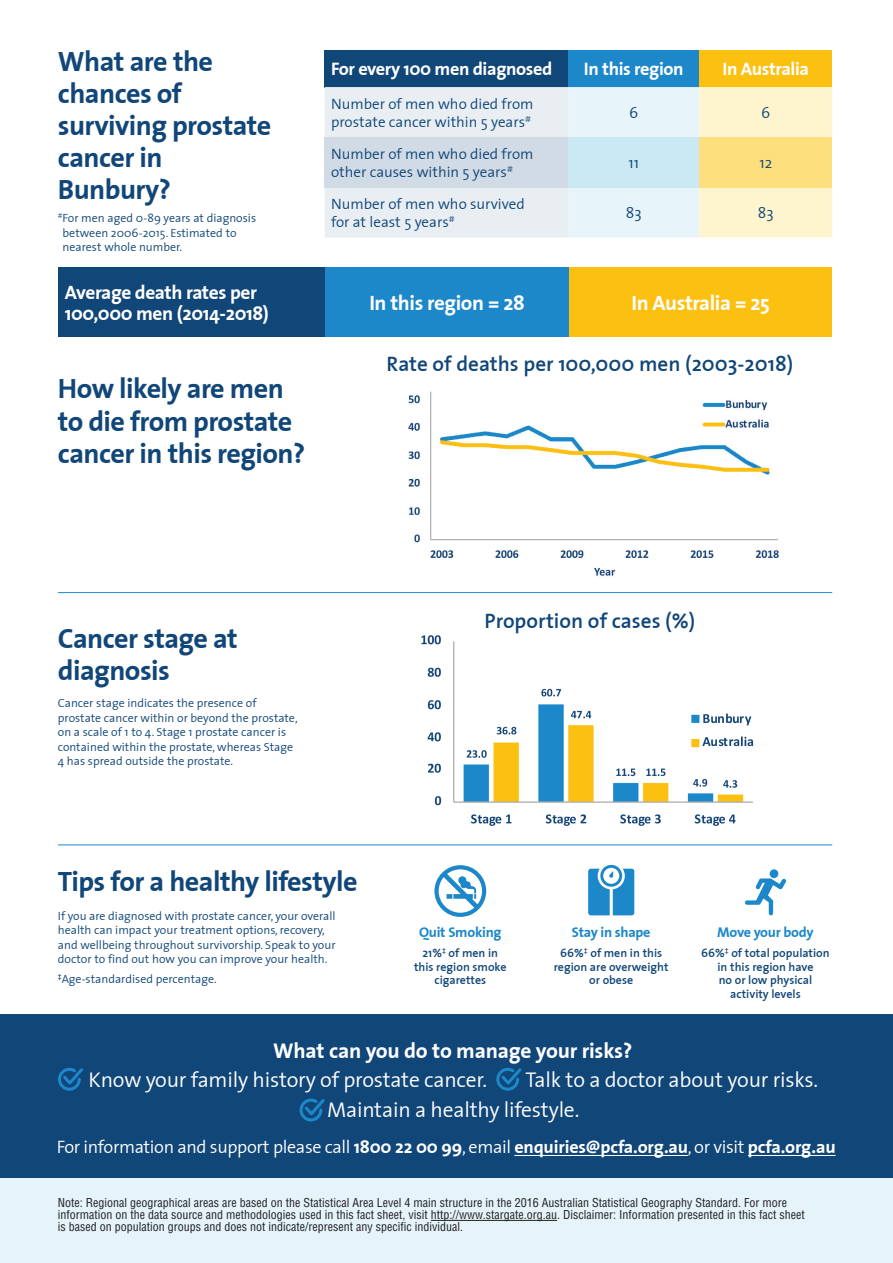
<style>
.page{position:relative;width:893px;height:1263px;background:#fff}
.page>*{position:absolute;margin:0;border:0;box-sizing:border-box;transform-origin:0 0}
.t1{font:700 28.2px/32.1px "The Sans Plain";letter-spacing:-.02em;color:#114678}
.t2{font:300 21.6px/30.8px "The Sans Plain";letter-spacing:-.01em;color:#fff}
.t3{font:700 21.6px "The Sans Plain";letter-spacing:-.01em;color:#fff}
.t4{font:600 21.15px "The Sans Plain";color:#114678}
.t5{font:700 21px "The Sans Plain";letter-spacing:-.02em;color:#fff}
.t6{font:700 19.5px/21.1px "The Sans Plain";letter-spacing:-.02em;color:#fff}
.t7{font:700 18.3px "The Sans Plain";letter-spacing:-.02em;color:#fff}
.t8{font:300 18.15px "The Sans Plain";letter-spacing:-.02em;color:#fff}
.t9{font:300 15.75px "The Sans Plain";color:#114678}
.t10{font:300 15px/18.1px "The Sans Plain";color:#114678}
.t11{font:700 14.25px "The Sans Plain";letter-spacing:-.02em;color:#1c87c9}
.t12{font:300 12px/14.4px "The Sans Plain";color:#114678}
.t13{font:condensed 12px/12px "Helvetica LT Std";color:#231f20}
.t14{font:600 12px/13.5px "The Sans Plain";color:#114678;text-align:center}
.s1{font-weight:700}
</style>
<div class="page">
<img style="left:421px;top:635px;width:333px;height:191px">
<img style="left:409px;top:391px;width:369px;height:185px">
<hr style="left:58px;top:592px;width:774px;height:1px;background:#1c87c9">
<hr style="left:58px;top:844px;width:774px;height:1px;background:#1c87c9">
<div style="left:58px;top:267px;width:267px;height:70px;background:#114678"></div>
<div style="left:325px;top:267px;width:245px;height:70px;background:#1c87c9"></div>
<div style="left:570px;top:267px;width:262px;height:70px;background:#fcc011"></div>
<svg style="left:434px;top:865px;width:52px;height:52px"></svg>
<svg style="left:588px;top:865px;width:46px;height:50px"></svg>
<svg style="left:745px;top:869px;width:41px;height:46px"></svg>
<div style="left:0;top:1121px;width:893px;height:142px;background:#e5f4fa"></div>
<hr style="left:431px;top:1220px;width:126px;height:1px;background:#231f20">
<div style="left:0;top:1015px;width:893px;height:163px;background:#114678"></div>
<div style="left:325px;top:50px;width:243px;height:37px;background:#114678"></div>
<div style="left:568px;top:50px;width:131px;height:37px;background:#1c87c9"></div>
<div style="left:699px;top:50px;width:133px;height:37px;background:#fcc011"></div>
<svg style="left:325px;top:87px;width:507px;height:151px;background:#edf1eb"></svg>
<div style="left:325px;top:137px;width:243px;height:50px;background:#d1dbe5"></div>
<div style="left:568px;top:137px;width:131px;height:50px;background:#cbe8f5"></div>
<div style="left:699px;top:137px;width:133px;height:50px;background:#fddf7e"></div>
<svg style="left:58px;top:1067px;width:25px;height:24px"></svg>
<svg style="left:496px;top:1067px;width:26px;height:24px"></svg>
<svg style="left:299px;top:1098px;width:26px;height:24px"></svg>
<hr style="left:514px;top:1155px;width:174px;height:1px;background:#fff">
<hr style="left:748px;top:1155px;width:88px;height:1px;background:#fff">
<h1 class="t1" style="left:58px;top:44px;width:215px">What are the chances of surviving prostate cancer in<br>Bunbury?</h1>
<p class="t12" style="left:63px;top:211px;width:195px;text-indent:-5px"><sup>#</sup>For men aged 0-89 years at diagnosis between 2006-2015. Estimated to nearest whole number.</p>
<h3 class="t7" style="left:331px;top:54px;width:223px">For every 100 men diagnosed</h3>
<h3 class="t7" style="left:584px;top:54px;width:101px">In this region</h3>
<h3 class="t7" style="left:722px;top:54px;width:88px">In Australia</h3>
<p class="t10" style="left:331px;top:94px;width:204px">Number of men who died from prostate cancer within 5 years<sup>#</sup></p>
<h3 class="t9" style="left:629px;top:99px;width:11px">6</h3>
<h3 class="t9" style="left:761px;top:99px;width:11px">6</h3>
<p class="t10" style="left:331px;top:144px;width:204px">Number of men who died from other causes within 5 years<sup>#</sup></p>
<h3 class="t9" style="left:628px;top:150px;width:12px">11</h3>
<h3 class="t9" style="left:759px;top:150px;width:14px">12</h3>
<p class="t10" style="left:331px;top:194px;width:195px">Number of men who survived for at least 5 years<sup>#</sup></p>
<h3 class="t9" style="left:626px;top:200px;width:17px">83</h3>
<h3 class="t9" style="left:758px;top:200px;width:17px">83</h3>
<h3 class="t6" style="left:65px;top:281px;width:206px">Average death rates per<br>100,000 men (2014-2018)</h3>
<h3 class="t5" style="left:369px;top:285px;width:157px">In this region = 28</h3>
<h3 class="t5" style="left:632px;top:285px;width:140px">In Australia = 25</h3>
<h1 class="t1" style="left:58px;top:372px;width:249px">How likely are men to die from prostate cancer in this region?</h1>
<h3 class="t4" style="left:387px;top:346px;width:408px">Rate of deaths per 100,000 men (2003-2018)</h3>
<h1 class="t1" style="left:58px;top:622px;width:181px">Cancer stage at diagnosis</h1>
<p class="t12" style="left:58px;top:696px;width:241px">Cancer stage indicates the presence of prostate cancer within or beyond the prostate, on a scale of 1 to 4. Stage 1 prostate cancer is contained within the prostate, whereas Stage 4 has spread outside the prostate.</p>
<h1 class="t1" style="left:58px;top:864px;width:301px">Tips for a healthy lifestyle</h1>
<p class="t12" style="left:58px;top:908px;width:279px">If you are diagnosed with prostate cancer, your overall health can impact your treatment options, recovery, and wellbeing throughout survivorship. Speak to your doctor to find out how you can improve your health.</p>
<p class="t12" style="left:58px;top:971px;width:160px"><sup>‡</sup>Age-standardised percentage.</p>
<h3 class="t4" style="left:485px;top:603px;width:212px">Proportion of cases (%)</h3>
<p class="t11" style="left:419px;top:920px;width:84px">Quit Smoking</p>
<p class="t11" style="left:572px;top:920px;width:80px">Stay in shape</p>
<p class="t11" style="left:717px;top:920px;width:98px">Move your body</p>
<p class="t14" style="left:414px;top:946px;width:94px">21%<sup>‡</sup> of men in this region smoke cigarettes</p>
<p class="t14" style="left:554px;top:946px;width:116px">66%<sup>‡</sup> of men in this region are overweight or obese</p>
<p class="t14" style="left:701px;top:946px;width:130px">66%<sup>‡</sup> of total population in this region have<br>no or low physical activity levels</p>
<h2 class="t3" style="left:273px;top:1032px;width:360px">What can you do to manage your risks?</h2>
<h2 class="t2" style="left:88px;top:1063px;width:400px">Know your family history of prostate cancer.</h2>
<h2 class="t2" style="left:327px;top:1063px;width:492px;text-indent:198px">Talk to a doctor about your risks.<br>Maintain a healthy lifestyle.</h2>
<h3 class="t8" style="left:57px;top:1132px;width:780px">For information and support please call <span class="s1">1800 22 00 99</span>, email <span class="s1">enquiries@pcfa.org.au</span>, or visit <span class="s1">pcfa.org.au</span></h3>
<p class="t13" style="left:58px;top:1197px;width:748px">Note: Regional geographical areas are based on the Statistical Area Level 4 main structure in the 2016 Australian Statistical Geography Standard. For more information on the data source and methodologies used in this fact sheet, visit http://www.stargate.org.au. Disclaimer: Information presented in this fact sheet is based on population groups and does not indicate/represent any specific individual.</p>
</div>
